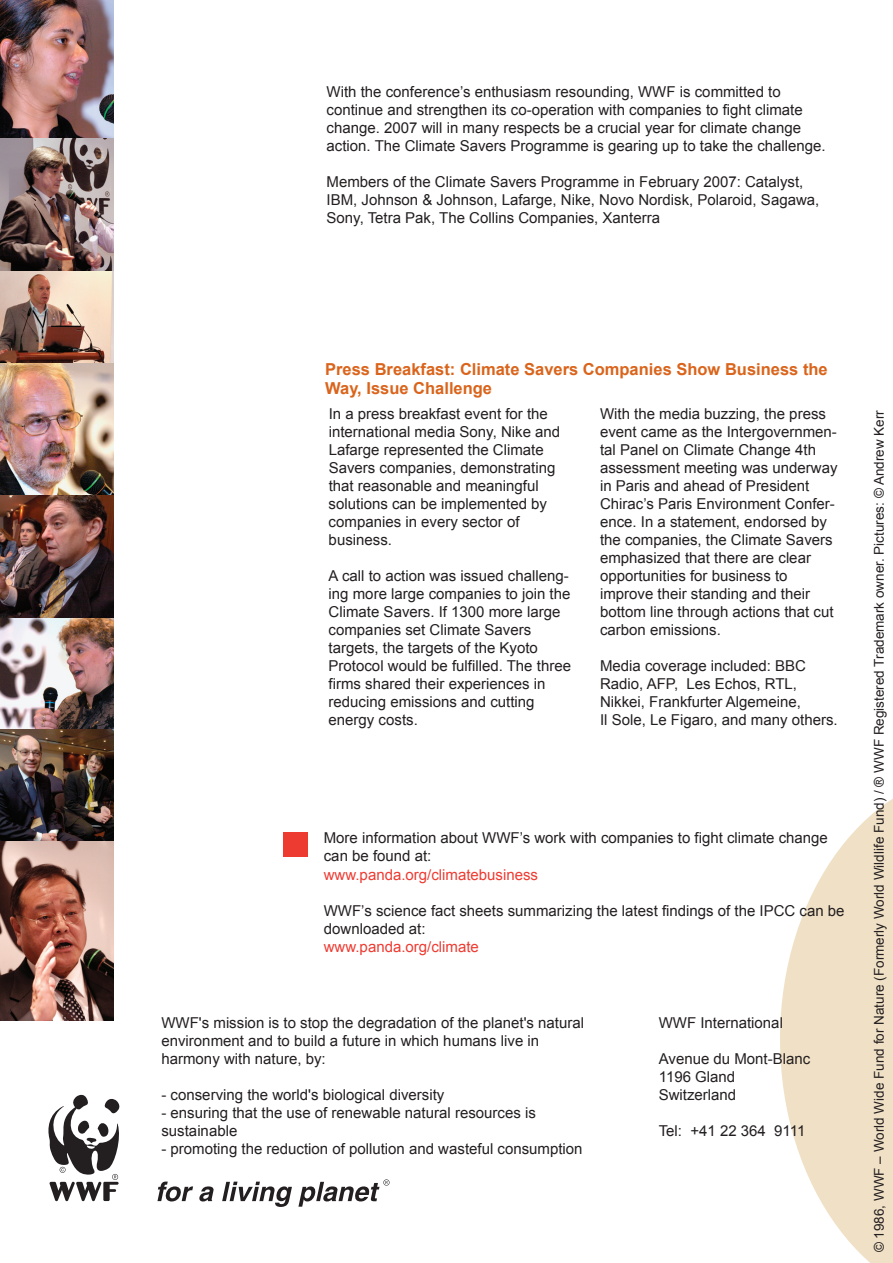
<style>
.page{position:relative;width:893px;height:1263px;background:#fff}
.page>*{position:absolute;margin:0;border:0;box-sizing:border-box;transform-origin:0 0}
.t1{font:700 16.5px/19.8px "Arial";color:#da641b}
.t2{font:15px/18px "Arial";color:#231f20}
.t3{font:15px "Arial";color:#ee3b32}
.t4{font:13.5px "Arial";color:#231f20}
</style>
<div class="page">
<svg style="left:780px;top:799px;width:113px;height:464px;fill:#f0e1c6"></svg>
<img style="left:0;top:617px;width:114px;height:112px">
<img style="left:0;top:270px;width:114px;height:93px">
<img style="left:0;top:363px;width:114px;height:132px">
<img style="left:0;top:0;width:114px;height:138px">
<img style="left:0;top:495px;width:114px;height:122px">
<img style="left:0;top:729px;width:114px;height:159px">
<img style="left:0;top:841px;width:113px;height:179px">
<img style="left:0;top:138px;width:114px;height:132px">
<svg style="left:157px;top:1181px;width:36px;height:20px"></svg>
<svg style="left:199px;top:1186px;width:15px;height:15px"></svg>
<svg style="left:222px;top:1181px;width:70px;height:26px"></svg>
<svg style="left:298px;top:1179px;width:92px;height:28px"></svg>
<svg style="left:48px;top:1094px;width:72px;height:107px"></svg>
<div style="left:283px;top:832px;width:25px;height:25px;background:#ee3b32"></div>
<p class="t2" style="left:327px;top:83px;width:501px">With the conference’s enthusiasm resounding, WWF is committed to continue and strengthen its co-operation with companies to fight climate change. 2007 will in many respects be a crucial year for climate change action. The Climate Savers Programme is gearing up to take the challenge.</p>
<p class="t2" style="left:327px;top:173px;width:494px">Members of the Climate Savers Programme in February 2007: Catalyst,<br>IBM, Johnson &amp; Johnson, Lafarge, Nike, Novo Nordisk, Polaroid, Sagawa,<br>Sony, Tetra Pak, The Collins Companies, Xanterra</p>
<p class="t1" style="left:325px;top:359px;width:504px">Press Breakfast: Climate Savers Companies Show Business the<br>Way, Issue Challenge</p>
<p class="t2" style="left:329px;top:405px;width:233px">In a press breakfast event for the international media Sony, Nike and<br>Lafarge represented the Climate<br>Savers companies, demonstrating that reasonable and meaningful solutions can be implemented by companies in every sector of business.</p>
<p class="t2" style="left:329px;top:567px;width:244px">A call to action was issued challeng&shy;ing more large companies to join the<br>Climate Savers. If 1300 more large companies set Climate Savers targets, the targets of the Kyoto<br>Protocol would be fulfilled. The three firms shared their experiences in reducing emissions and cutting energy costs.</p>
<p class="t2" style="left:600px;top:405px;width:239px">With the media buzzing, the press event came as the Intergovernmen&shy;tal Panel on Climate Change 4th assessment meeting was underway in Paris and ahead of President<br>Chirac’s Paris Environment Confer&shy;ence. In a statement, endorsed by the companies, the Climate Savers emphasized that there are clear opportunities for business to improve their standing and their bottom line through actions that cut carbon emissions.</p>
<p class="t2" style="left:600px;top:657px;width:239px">Media coverage included: BBC<br>Radio, AFP, Les Echos, RTL,<br>Nikkei, Frankfurter Algemeine,<br>Il Sole, Le Figaro, and many others.</p>
<p class="t2" style="left:324px;top:829px;width:506px">More information about WWF’s work with companies to fight climate change can be found at:</p>
<p class="t3" style="left:324px;top:864px;width:216px">www.panda.org/climatebusiness</p>
<p class="t2" style="left:324px;top:901px;width:522px">WWF’s science fact sheets summarizing the latest findings of the IPCC can be downloaded at:</p>
<p class="t3" style="left:324px;top:936px;width:157px">www.panda.org/climate</p>
<p class="t2" style="left:161px;top:1014px;width:424px">WWF's mission is to stop the degradation of the planet's natural environment and to build a future in which humans live in harmony with nature, by:</p>
<p class="t2" style="left:161px;top:1086px;width:284px">- conserving the world's biological diversity</p>
<p class="t2" style="left:161px;top:1104px;width:376px">- ensuring that the use of renewable natural resources is sustainable</p>
<p class="t2" style="left:161px;top:1140px;width:423px">- promoting the reduction of pollution and wasteful consumption</p>
<p class="t2" style="left:659px;top:1014px;width:126px">WWF International</p>
<p class="t2" style="left:659px;top:1050px;width:153px">Avenue du Mont-Blanc<br>1196 Gland<br>Switzerland</p>
<p class="t2" style="left:659px;top:1122px;width:148px">Tel: +41 22 364 9111</p>
<p class="t4" style="left:870px;top:1252px;width:844px;rotate:-90deg">© 1986, WWF – World Wide Fund for Nature (Formerly World Wildlife Fund) / ® WWF Registered Trademark owner. Pictures: © Andrew Kerr</p>
</div>
